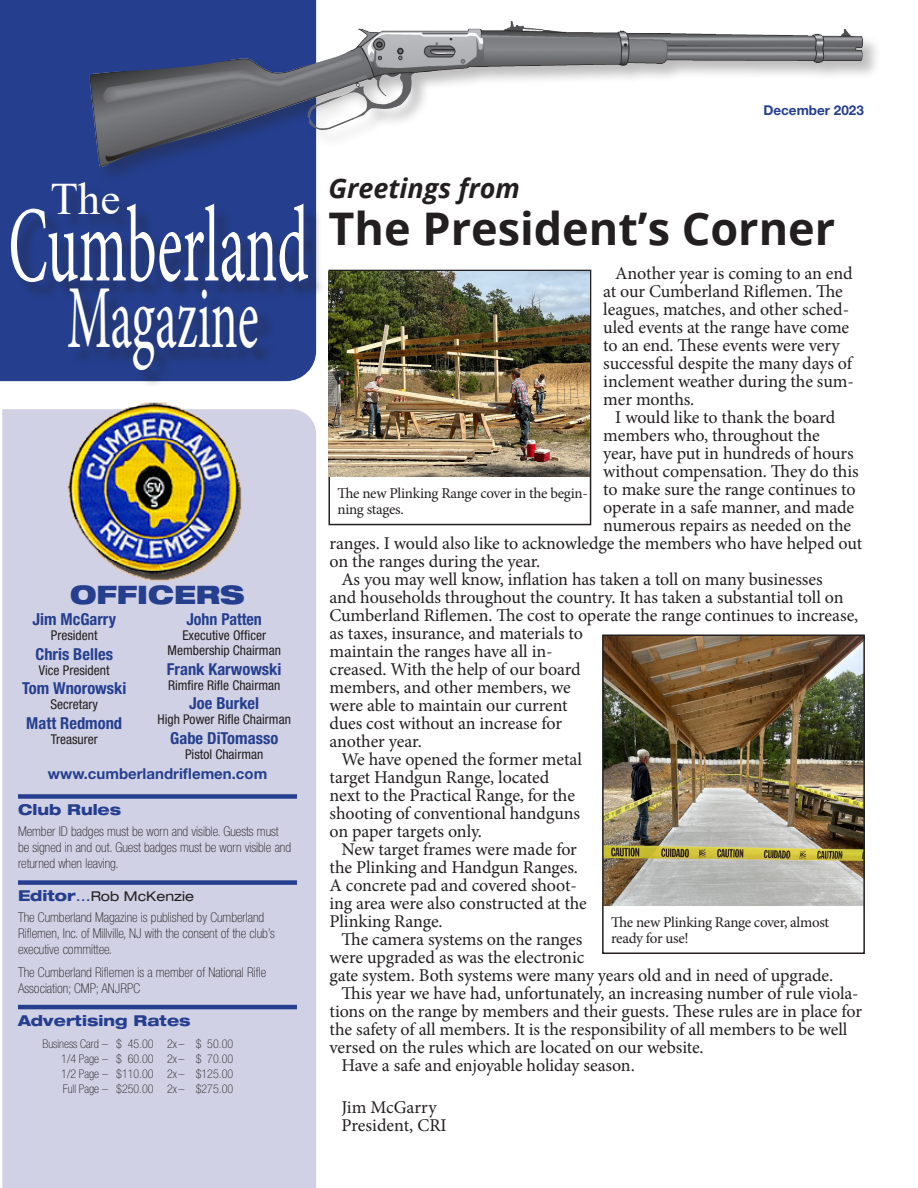
<style>
.page{position:relative;width:918px;height:1188px;background:#fff}
.page>*{position:absolute;margin:0;border:0;box-sizing:border-box;transform-origin:0 0}
.t1{font:108px "Minion Pro";letter-spacing:-.005em;color:#fff;scale:.55 1}
.t2{font:90px "Minion Pro";color:#fff;scale:.55 1}
.t3{font:700 45px "Open Sans";color:#231f20}
.t4{font:45px "Times New Roman";color:#fff}
.t5{font:italic 700 27px "Open Sans";color:#231f20}
.t6{font:900 expanded 25.5px "Helvetica Neue LT Std";color:#253f8e}
.Normal_Text{font:18px/18px "Minion Pro";letter-spacing:-.01em;color:#231f20}
.t7{font:700 condensed 16.5px "Helvetica Neue LT Std";color:#253f8e}
.Photo_Caption{font:15px/16.5px "Minion Pro";letter-spacing:-.02em;color:#231f20}
.t8{font:700 15px "Helvetica Neue LT Std";color:#253f8e}
.t9{font:800 expanded 15px "Helvetica Neue LT Std";color:#253f8e}
.t10{font:100 condensed 13.5px/16.2px "Helvetica Neue LT Std";color:#231f20}
.t11{font:condensed 13.5px/15px "Helvetica Neue LT Std";color:#231f20;text-align:center}
.t12{font:700 13.5px "Helvetica Neue LT Std";color:#253f8e}
.t13{font:100 condensed 12px/15px "Helvetica Neue LT Std";color:#231f20;text-align:justify}
.s1{font-weight:800;font-stretch:expanded;font-size:15px;color:#253f8e}
.s2{font-weight:400;font-stretch:expanded;font-size:15px;color:#253f8e}
.s3{font-weight:400;font-stretch:expanded}
</style>
<div class="page">
<div style="left:0;top:0;width:316px;height:381px;background:#253f8e"></div>
<div style="left:2px;top:409px;width:314px;height:779px;background:#d1d1e5"></div>
<img style="left:64px;top:402px;width:190px;height:192px">
<div style="left:18px;top:794px;width:279px;height:5px;background:#253f8e"></div>
<div style="left:18px;top:880px;width:279px;height:5px;background:#253f8e"></div>
<hr style="left:18px;top:1005px;width:279px;height:4px;background:#253f8e">
<div style="left:13px;top:185px;width:314px;height:203px;background:#231f20;opacity:.41"></div>
<div style="left:89px;top:21px;width:793px;height:165px;background:#231f20;opacity:.3"></div>
<img style="left:90px;top:20px;width:774px;height:147px">
<div style="left:328px;top:270px;width:263px;height:255px;border:2px solid #231f20"></div>
<img style="left:329px;top:272px;width:261px;height:205px">
<img style="left:605px;top:637px;width:257px;height:268px">
<div style="left:602px;top:634px;width:263px;height:320px;border:2px solid #231f20"></div>
<p class="t12" style="left:763px;top:102px;width:102px">December 2023</p>
<h3 class="t4" style="left:50px;top:167px;width:71px">The</h3>
<h1 class="t1" style="left:8px;top:174px;width:548px">Cumberland</h1>
<h2 class="t2" style="left:67px;top:258px;width:350px">Magazine</h2>
<h3 class="t6" style="left:70px;top:579px;width:176px">OFFICERS</h3>
<p class="t7" style="left:32px;top:609px;width:85px">Jim McGarry</p>
<p class="t11" style="left:51px;top:628px;width:48px">President</p>
<p class="t7" style="left:35px;top:644px;width:79px">Chris Belles</p>
<p class="t11" style="left:39px;top:662px;width:72px">Vice President</p>
<p class="t7" style="left:22px;top:678px;width:106px">Tom Wnorowski</p>
<p class="t11" style="left:50px;top:697px;width:49px">Secretary</p>
<p class="t7" style="left:26px;top:713px;width:97px">Matt Redmond</p>
<p class="t11" style="left:51px;top:731px;width:48px">Treasurer</p>
<p class="t7" style="left:187px;top:609px;width:77px">John Patten</p>
<p class="t11" style="left:168px;top:628px;width:115px">Executive Officer<br>Membership Chairman</p>
<p class="t7" style="left:167px;top:659px;width:116px">Frank Karwowski</p>
<p class="t11" style="left:168px;top:677px;width:114px">Rimfire Rifle Chairman</p>
<p class="t7" style="left:189px;top:693px;width:71px">Joe Burkel</p>
<p class="t11" style="left:158px;top:712px;width:135px">High Power Rifle Chairman</p>
<p class="t7" style="left:170px;top:728px;width:110px">Gabe DiTomasso</p>
<p class="t11" style="left:185px;top:746px;width:80px">Pistol Chairman</p>
<p class="t8" style="left:48px;top:765px;width:221px">www.cumberlandriflemen.com</p>
<p class="t9" style="left:18px;top:800px;width:105px">Club Rules</p>
<p class="t10" style="left:18px;top:823px;width:275px">Member ID badges must be worn and visible. Guests must be signed in and out. Guest badges must be worn visible and returned when leaving.</p>
<p class="t10" style="left:18px;top:886px;width:248px;line-height:20.7px"><span class="s1">Editor</span><span class="s2">…</span><span class="s3">Rob McKenzie<br></span>The Cumberland Magazine is published by Cumberland</p>
<p class="t10" style="left:18px;top:925px;width:259px">Riflemen, Inc. of Millville, NJ with the consent of the club’s executive committee.</p>
<p class="t10" style="left:18px;top:964px;width:250px">The Cumberland Riflemen is a member of National Rifle<br>Association; CMP; ANJRPC</p>
<p class="t9" style="left:18px;top:1011px;width:174px">Advertising Rates</p>
<p class="t13" style="left:61px;top:1036px;width:173px;text-indent:-19px">Business Card – $ 45.00 2x– $ 50.00<br>1/4 Page – $ 60.00 2x– $ 70.00<br>1/2 Page – $110.00 2x– $125.00<br>Full Page – $250.00 2x– $275.00</p>
<p class="t5" style="left:328px;top:170px;width:193px">Greetings from</p>
<p class="t3" style="left:328px;top:197px;width:508px">The President’s Corner</p>
<p class="Normal_Text" style="left:603px;top:265px;width:252px;text-indent:12px">Another year is coming to an end at our Cumberland Riflemen. The leagues, matches, and other sched&shy;uled events at the range have come to an end. These events were very successful despite the many days of inclement weather during the sum&shy;mer months.</p>
<p class="Normal_Text" style="left:615px;top:409px;width:222px">I would like to thank the board</p>
<p class="Normal_Text" style="left:603px;top:427px;width:218px">members who, throughout the</p>
<p class="Normal_Text" style="left:603px;top:445px;width:252px">year, have put in hundreds of hours</p>
<p class="Normal_Text" style="left:603px;top:463px;width:257px">without compensation. They do this</p>
<p class="Normal_Text" style="left:603px;top:481px;width:254px">to make sure the range continues to</p>
<p class="Normal_Text" style="left:603px;top:499px;width:252px">operate in a safe manner, and made</p>
<p class="Normal_Text" style="left:603px;top:517px;width:249px">numerous repairs as needed on the</p>
<p class="Normal_Text" style="left:330px;top:535px;width:534px">ranges. I would also like to acknowledge the members who have helped out</p>
<p class="Normal_Text" style="left:330px;top:553px;width:212px">on the ranges during the year.</p>
<p class="Normal_Text" style="left:330px;top:571px;width:530px;text-indent:12px">As you may well know, inflation has taken a toll on many businesses<br>and households throughout the country. It has taken a substantial toll on Cumberland Riflemen. The cost to operate the range continues to increase, as taxes, insurance, and materials to<br>maintain the ranges have all in-<br>creased. With the help of our board<br>members, and other members, we<br>were able to maintain our current<br>dues cost without an increase for<br>another year.</p>
<p class="Normal_Text" style="left:330px;top:751px;width:254px;text-indent:12px">We have opened the former metal target Handgun Range, located next to the Practical Range, for the shooting of conventional handguns on paper targets only.</p>
<p class="Normal_Text" style="left:330px;top:841px;width:259px;text-indent:12px">New target frames were made for the Plinking and Handgun Ranges.<br>A concrete pad and covered shoot&shy;ing area were also constructed at the<br>Plinking Range.</p>
<p class="Normal_Text" style="left:330px;top:931px;width:505px;text-indent:12px">The camera systems on the ranges<br>were upgraded as was the electronic<br>gate system. Both systems were many years old and in need of upgrade.</p>
<p class="Normal_Text" style="left:330px;top:985px;width:534px;text-indent:12px">This year we have had, unfortunately, an increasing number of rule viola&shy;tions on the range by members and their guests. These rules are in place for the safety of all members. It is the responsibility of all members to be well versed on the rules which are located on our website.</p>
<p class="Normal_Text" style="left:342px;top:1057px;width:295px">Have a safe and enjoyable holiday season.</p>
<p class="Normal_Text" style="left:342px;top:1099px;width:97px">Jim McGarry</p>
<p class="Normal_Text" style="left:342px;top:1117px;width:107px">President, CRI</p>
<p class="Photo_Caption" style="left:338px;top:485px;width:252px">The new Plinking Range cover in the begin&shy;ning stages.</p>
<p class="Photo_Caption" style="left:611px;top:914px;width:219px">The new Plinking Range cover, almost ready for use!</p>
</div>
